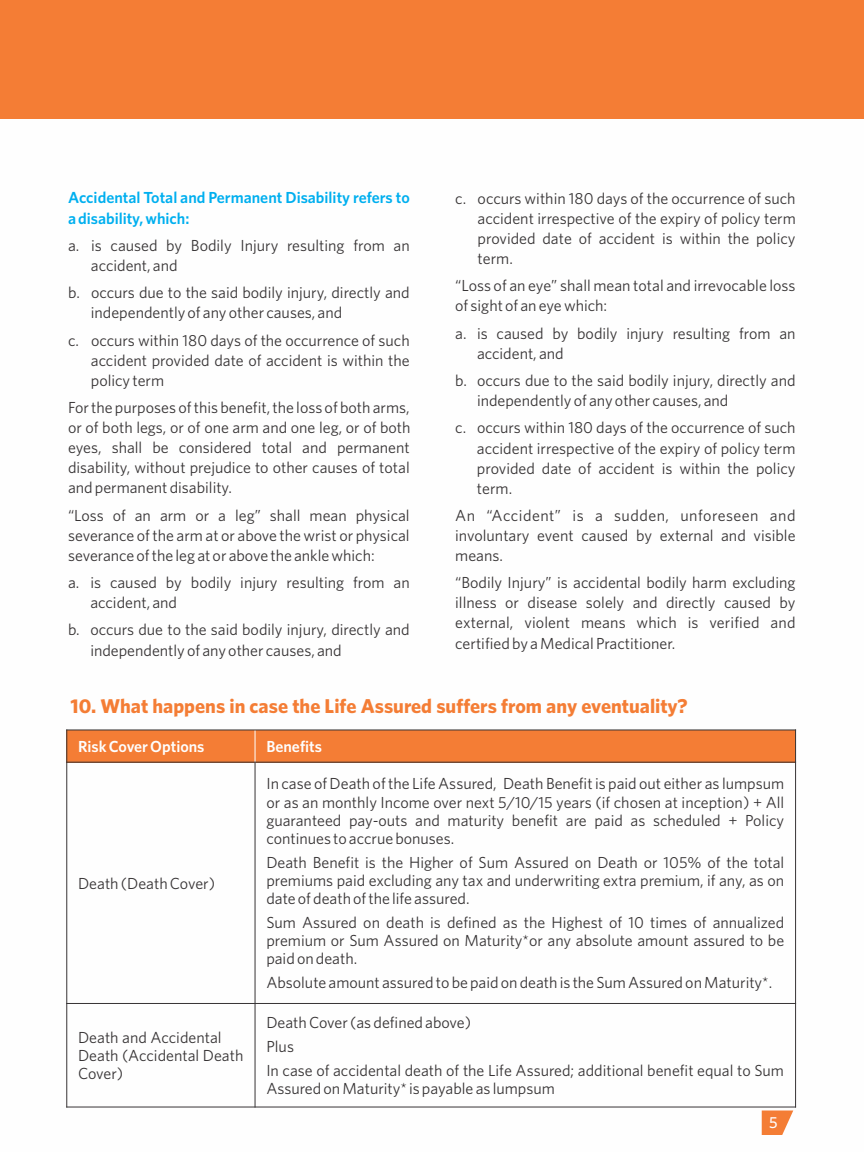
<style>
.page{position:relative;width:864px;height:1152px;background:#fff}
.page>*{position:absolute;margin:0;border:0;box-sizing:border-box;transform-origin:0 0}
.t1{font:700 20px "Whitney";color:#f47d35}
.t2{font:16px/20px "Whitney";color:#373435;text-align:justify}
.t3{font:600 16px/20.2px "Whitney";color:#00afef}
.t4{font:600 16px "Whitney";color:#fefefe}
.t5{font:500 16px "Whitney";color:#fefefe}
</style>
<div class="page">
<div style="left:0;top:0;width:864px;height:119px;background:#f47d35"></div>
<svg style="left:762px;top:1111px;width:31px;height:24px"></svg>
<div style="left:67px;top:730px;width:188px;height:32px;background:#f47d35"></div>
<div style="left:255px;top:730px;width:541px;height:32px;background:#f47d35"></div>
<hr style="left:66px;top:729px;width:1px;height:379px;background:#373435">
<hr style="left:255px;top:762px;width:1px;height:346px;background:#373435">
<hr style="left:255px;top:729px;width:1px;height:34px;background:#fff">
<hr style="left:795px;top:729px;width:1px;height:379px;background:#373435">
<hr style="left:66px;top:1107px;width:730px;height:1px;background:#373435">
<hr style="left:66px;top:1003px;width:730px;height:1px;background:#373435">
<hr style="left:66px;top:762px;width:730px;height:1px;background:#373435">
<hr style="left:66px;top:729px;width:730px;height:1px;background:#373435">
<p class="t3" style="left:68px;top:189px;width:343px">Accidental Total and Permanent Disability refers to a disability, which:</p>
<p class="t2" style="left:91px;top:237px;width:320px;text-indent:-23px">a. is caused by Bodily Injury resulting from an accident, and</p>
<p class="t2" style="left:91px;top:284px;width:320px;text-indent:-23px">b. occurs due to the said bodily injury, directly and independently of any other causes, and</p>
<p class="t2" style="left:91px;top:331px;width:320px;text-indent:-23px">c. occurs within 180 days of the occurrence of such accident provided date of accident is within the policy term</p>
<p class="t2" style="left:68px;top:399px;width:344px">For the purposes of this benefit, the loss of both arms, or of both legs, or of one arm and one leg, or of both eyes, shall be considered total and permanent disability, without prejudice to other causes of total and permanent disability.</p>
<p class="t2" style="left:68px;top:506px;width:343px">“Loss of an arm or a leg” shall mean physical severance of the arm at or above the wrist or physical severance of the leg at or above the ankle which:</p>
<p class="t2" style="left:90px;top:574px;width:321px;text-indent:-22px">a. is caused by bodily injury resulting from an accident, and</p>
<p class="t2" style="left:90px;top:621px;width:321px;text-indent:-22px">b. occurs due to the said bodily injury, directly and independently of any other causes, and</p>
<p class="t2" style="left:478px;top:190px;width:320px;text-indent:-22px">c. occurs within 180 days of the occurrence of such accident irrespective of the expiry of policy term provided date of accident is within the policy term.</p>
<p class="t2" style="left:455px;top:277px;width:342px">“Loss of an eye” shall mean total and irrevocable loss of sight of an eye which:</p>
<p class="t2" style="left:477px;top:324px;width:320px;text-indent:-22px">a. is caused by bodily injury resulting from an accident, and</p>
<p class="t2" style="left:477px;top:372px;width:320px;text-indent:-22px">b. occurs due to the said bodily injury, directly and independently of any other causes, and</p>
<p class="t2" style="left:477px;top:419px;width:320px;text-indent:-22px">c. occurs within 180 days of the occurrence of such accident irrespective of the expiry of policy term provided date of accident is within the policy term.</p>
<p class="t2" style="left:455px;top:507px;width:342px">An “Accident” is a sudden, unforeseen and involuntary event caused by external and visible means.</p>
<p class="t2" style="left:455px;top:574px;width:342px">“Bodily Injury” is accidental bodily harm excluding illness or disease solely and directly caused by external, violent means which is verified and certified by a Medical Practitioner.</p>
<p class="t1" style="left:71px;top:698px;width:618px">10. What happens in case the Life Assured suffers from any eventuality?</p>
<p class="t4" style="left:78px;top:741px;width:128px">Risk Cover Options</p>
<p class="t4" style="left:266px;top:741px;width:57px">Benefits</p>
<p class="t2" style="left:78px;top:874px;width:139px">Death (Death Cover)</p>
<p class="t2" style="left:78px;top:1030px;width:167px;line-height:18.2px;text-align:left">Death and Accidental<br>Death (Accidental Death<br>Cover)</p>
<p class="t2" style="left:266px;top:776px;width:519px;line-height:18.2px">In case of Death of the Life Assured, Death Benefit is paid out either as lumpsum or as an monthly Income over next 5/10/15 years (if chosen at inception) + All guaranteed pay-outs and maturity benefit are paid as scheduled + Policy continues to accrue bonuses.</p>
<p class="t2" style="left:266px;top:854px;width:519px;line-height:18.2px">Death Benefit is the Higher of Sum Assured on Death or 105% of the total premiums paid excluding any tax and underwriting extra premium, if any, as on date of death of the life assured.</p>
<p class="t2" style="left:266px;top:915px;width:519px;line-height:18.2px">Sum Assured on death is defined as the Highest of 10 times of annualized premium or Sum Assured on Maturity*or any absolute amount assured to be paid on death.</p>
<p class="t2" style="left:266px;top:974px;width:507px">Absolute amount assured to be paid on death is the Sum Assured on Maturity*.</p>
<p class="t2" style="left:266px;top:1012px;width:519px;line-height:23.6px;text-align:left">Death Cover (as defined above)<br>Plus<br>In case of accidental death of the Life Assured; additional benefit equal to Sum</p>
<p class="t2" style="left:266px;top:1080px;width:290px">Assured on Maturity* is payable as lumpsum</p>
<p class="t5" style="left:769px;top:1117px;width:10px">5</p>
</div>
